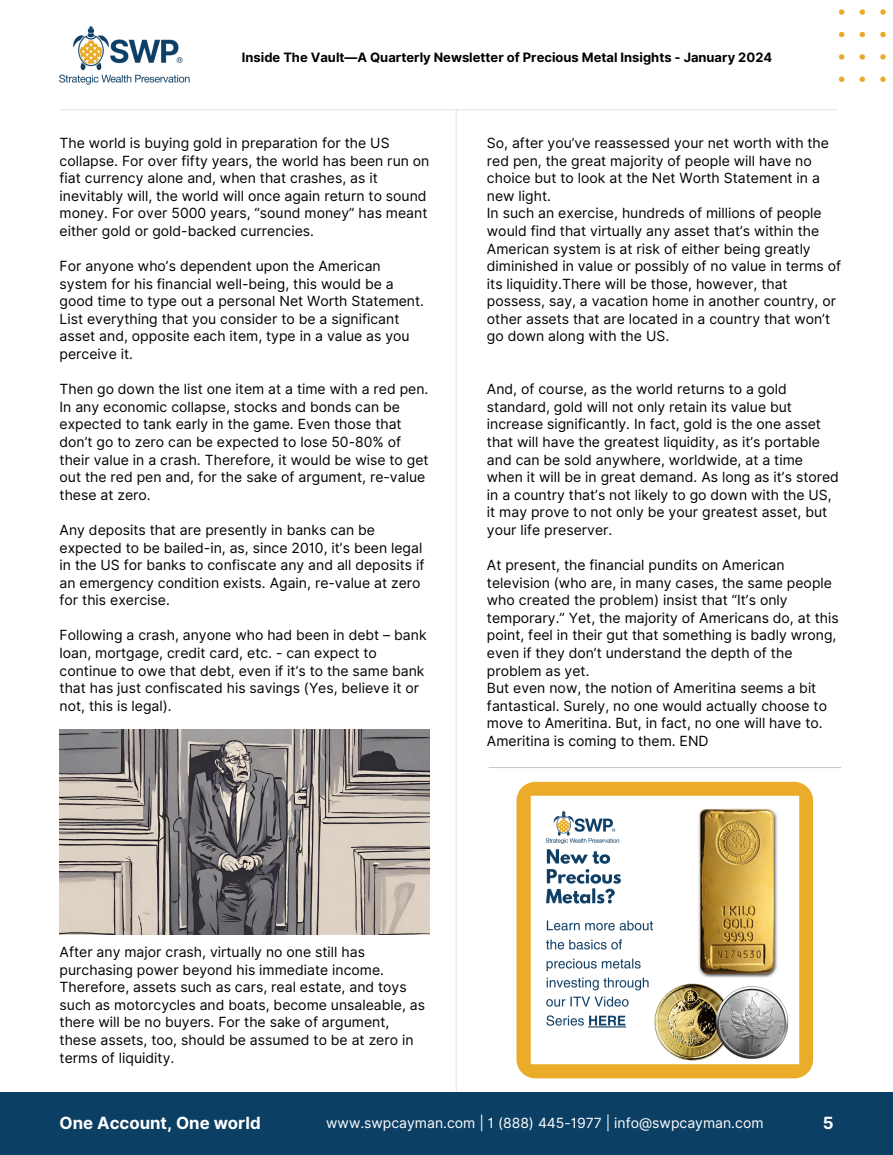
<style>
.page{position:relative;width:893px;height:1155px;background:#fff}
.page>*{position:absolute;margin:0;border:0;box-sizing:border-box;transform-origin:0 0}
.t1{font:700 16.8px "Inter";color:#fff}
.t2{font:14px/17.6px "Inter";color:#000}
.t3{font:14px "Inter";color:#fff}
.t4{font:700 12.95px "Inter";color:#000}
</style>
<div class="page">
<div style="left:0;top:1092px;width:893px;height:63px;background:#0c3f64"></div>
<img style="left:60px;top:26px;width:129px;height:59px">
<img style="left:839px;top:9px;width:47px;height:73px">
<hr style="left:60px;top:109px;width:777px;height:1px;background:#e4e4e4">
<hr style="left:456px;top:110px;width:1px;height:981px;background:#e4e4e4">
<hr style="left:489px;top:767px;width:352px;height:1px;background:#c5c7c9">
<img style="left:60px;top:729px;width:369px;height:205px">
<img style="left:516px;top:782px;width:297px;height:296px">
<p class="t4" style="left:242px;top:50px;width:532px">Inside The Vault—A Quarterly Newsletter of Precious Metal Insights - January 2024</p>
<p class="t2" style="left:60px;top:134px;width:371px">The world is buying gold in preparation for the US collapse. For over fifty years, the world has been run on fiat currency alone and, when that crashes, as it inevitably will, the world will once again return to sound money. For over 5000 years, “sound money” has meant either gold or gold-backed currencies.</p>
<p class="t2" style="left:60px;top:257px;width:366px">For anyone who’s dependent upon the American system for his financial well-being, this would be a good time to type out a personal Net Worth Statement.<br>List everything that you consider to be a significant asset and, opposite each item, type in a value as you perceive it.</p>
<p class="t2" style="left:60px;top:380px;width:370px">Then go down the list one item at a time with a red pen.</p>
<p class="t2" style="left:60px;top:398px;width:371px">In any economic collapse, stocks and bonds can be expected to tank early in the game. Even those that don’t go to zero can be expected to lose 50-80% of their value in a crash. Therefore, it would be wise to get out the red pen and, for the sake of argument, re-value these at zero.</p>
<p class="t2" style="left:60px;top:521px;width:366px">Any deposits that are presently in banks can be expected to be bailed-in, as, since 2010, it’s been legal in the US for banks to confiscate any and all deposits if an emergency condition exists. Again, re-value at zero for this exercise.</p>
<p class="t2" style="left:60px;top:627px;width:368px">Following a crash, anyone who had been in debt – bank loan, mortgage, credit card, etc. - can expect to continue to owe that debt, even if it’s to the same bank that has just confiscated his savings (Yes, believe it or not, this is legal).</p>
<p class="t2" style="left:487px;top:134px;width:344px">So, after you’ve reassessed your net worth with the red pen, the great majority of people will have no choice but to look at the Net Worth Statement in a new light.</p>
<p class="t2" style="left:487px;top:205px;width:356px">In such an exercise, hundreds of millions of people would find that virtually any asset that’s within the American system is at risk of either being greatly diminished in value or possibly of no value in terms of its liquidity.There will be those, however, that possess, say, a vacation home in another country, or other assets that are located in a country that won’t go down along with the US.</p>
<p class="t2" style="left:487px;top:380px;width:353px">And, of course, as the world returns to a gold standard, gold will not only retain its value but increase significantly. In fact, gold is the one asset that will have the greatest liquidity, as it’s portable and can be sold anywhere, worldwide, at a time when it will be in great demand. As long as it’s stored in a country that’s not likely to go down with the US, it may prove to not only be your greatest asset, but your life preserver.</p>
<p class="t2" style="left:487px;top:556px;width:353px">At present, the financial pundits on American television (who are, in many cases, the same people who created the problem) insist that “It’s only temporary.” Yet, the majority of Americans do, at this point, feel in their gut that something is badly wrong, even if they don’t understand the depth of the problem as yet.</p>
<p class="t2" style="left:487px;top:679px;width:341px">But even now, the notion of Ameritina seems a bit fantastical. Surely, no one would actually choose to move to Ameritina. But, in fact, no one will have to.</p>
<p class="t2" style="left:487px;top:732px;width:223px">Ameritina is coming to them. END</p>
<p class="t2" style="left:60px;top:943px;width:367px">After any major crash, virtually no one still has purchasing power beyond his immediate income.<br>Therefore, assets such as cars, real estate, and toys such as motorcycles and boats, become unsaleable, as there will be no buyers. For the sake of argument, these assets, too, should be assumed to be at zero in terms of liquidity.</p>
<p class="t1" style="left:60px;top:1113px;width:203px">One Account, One world</p>
<p class="t3" style="left:326px;top:1114px;width:439px">www.swpcayman.com | 1 (888) 445-1977 | info@swpcayman.com</p>
<p class="t1" style="left:823px;top:1113px;width:12px">5</p>
</div>
